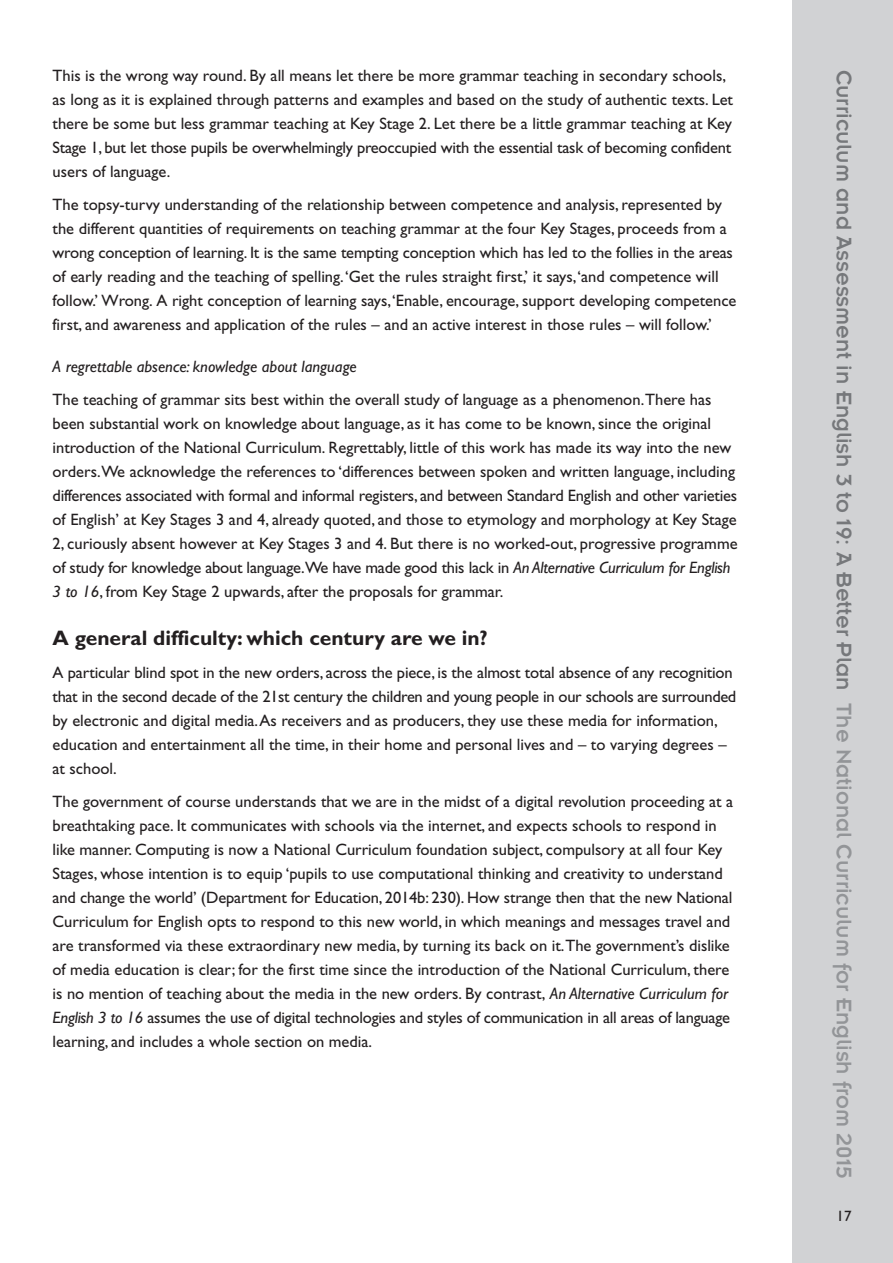
<style>
.page{position:relative;width:893px;height:1263px;background:#fff}
.page>*{position:absolute;margin:0;border:0;box-sizing:border-box;transform-origin:0 0}
.t1{font:23.25px "Insignia";color:#76787b}
.t2{font:700 21px "Gill Sans";color:#231f20}
.t3{font:16.5px/24px "Gill Sans";color:#231f20}
.t4{font:italic 16.5px "Gill Sans";color:#231f20}
.t5{font:15px "Gill Sans";color:#231f20}
.s1{font-style:italic}
.s2{color:#939598}
</style>
<div class="page">
<div style="left:792px;top:0;width:101px;height:1263px;background:#d1d2d4"></div>
<p class="t3" style="left:53px;top:65px;width:682px">This is the wrong way round. By all means let there be more grammar teaching in secondary schools, as long as it is explained through patterns and examples and based on the study of authentic texts. Let there be some but less grammar teaching at Key Stage 2. Let there be a little grammar teaching at Key Stage 1, but let those pupils be overwhelmingly preoccupied with the essential task of becoming confident users of language.</p>
<p class="t3" style="left:53px;top:194px;width:685px">The topsy-turvy understanding of the relationship between competence and analysis, represented by the different quantities of requirements on teaching grammar at the four Key Stages, proceeds from a wrong conception of learning. It is the same tempting conception which has led to the follies in the areas of early reading and the teaching of spelling.‘Get the rules straight first,’ it says,‘and competence will follow.’ Wrong. A right conception of learning says,‘Enable, encourage, support developing competence first, and awareness and application of the rules – and an active interest in those rules – will follow.’</p>
<p class="t4" style="left:53px;top:360px;width:306px">A regrettable absence: knowledge about language</p>
<p class="t3" style="left:53px;top:389px;width:687px">The teaching of grammar sits best within the overall study of language as a phenomenon.There has been substantial work on knowledge about language, as it has come to be known, since the original introduction of the National Curriculum. Regrettably, little of this work has made its way into the new orders.We acknowledge the references to ‘differences between spoken and written language, including differences associated with formal and informal registers, and between Standard English and other varieties of English’ at Key Stages 3 and 4, already quoted, and those to etymology and morphology at Key Stage 2, curiously absent however at Key Stages 3 and 4. But there is no worked-out, progressive programme of study for knowledge about language.We have made good this lack in <span class="s1">An Alternative Curriculum for English 3 to 16</span>, from Key Stage 2 upwards, after the proposals for grammar.</p>
<p class="t2" style="left:53px;top:630px;width:437px">A general difficulty: which century are we in?</p>
<p class="t3" style="left:53px;top:662px;width:685px">A particular blind spot in the new orders, across the piece, is the almost total absence of any recognition that in the second decade of the 21st century the children and young people in our schools are surrounded by electronic and digital media.As receivers and as producers, they use these media for information, education and entertainment all the time, in their home and personal lives and – to varying degrees – at school.</p>
<p class="t3" style="left:53px;top:791px;width:682px">The government of course understands that we are in the midst of a digital revolution proceeding at a breathtaking pace. It communicates with schools via the internet, and expects schools to respond in like manner. Computing is now a National Curriculum foundation subject, compulsory at all four Key Stages, whose intention is to equip ‘pupils to use computational thinking and creativity to understand and change the world’ (Department for Education, 2014b: 230). How strange then that the new National Curriculum for English opts to respond to this new world, in which meanings and messages travel and are transformed via these extraordinary new media, by turning its back on it.The government’s dislike of media education is clear; for the first time since the introduction of the National Curriculum, there is no mention of teaching about the media in the new orders. By contrast, <span class="s1">An Alternative Curriculum for English 3 to 16</span> assumes the use of digital technologies and styles of communication in all areas of language learning, and includes a whole section on media.</p>
<h1 class="t1" style="left:851px;top:70px;width:1110px;rotate:90deg">Curriculum and Assessment in English 3 to 19: A Better Plan <span class="s2">The National Curriculum for English from 2015</span></h1>
<p class="t5" style="left:836px;top:1210px;width:16px">17</p>
</div>
